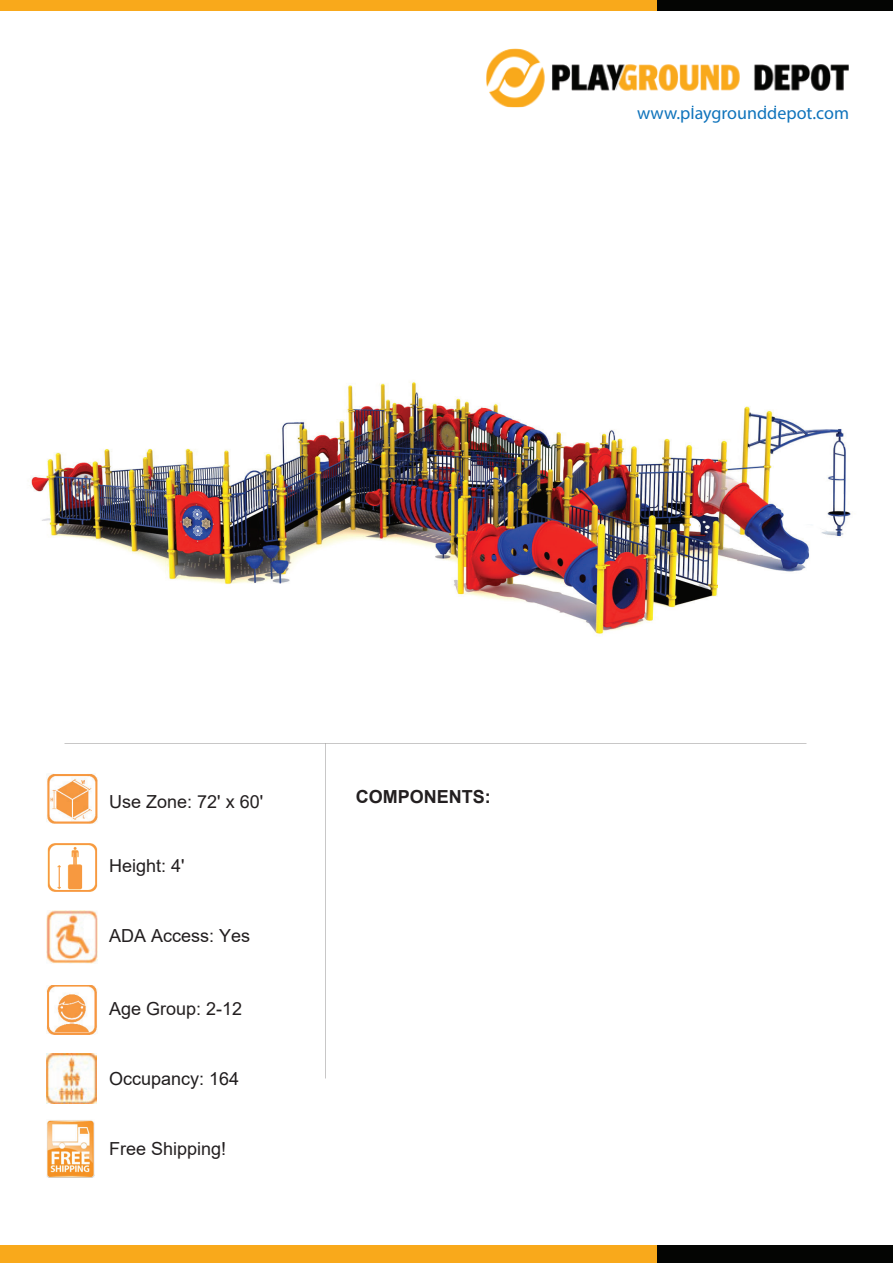
<style>
.page{position:relative;width:893px;height:1263px;background:#fff}
.page>*{position:absolute;margin:0;border:0;box-sizing:border-box;transform-origin:0 0}
.t1{font:18px "Arial";color:#231f20}
.t2{font:18px "Myriad Pro";color:#1074bc}
.t3{font:18px "Arial";color:#201d1e}
.t4{font:700 18px "Arial";color:#231f20}
</style>
<div class="page">
<div style="left:0;top:1245px;width:674px;height:18px;background:#f9a91b"></div>
<div style="left:658px;top:1245px;width:235px;height:18px;background:#040503"></div>
<div style="left:0;top:0;width:674px;height:11px;background:#f9a91b"></div>
<div style="left:658px;top:0;width:235px;height:11px;background:#040503"></div>
<img style="left:486px;top:49px;width:363px;height:58px">
<img style="left:637px;top:106px;width:211px;height:1px">
<img style="left:692px;top:106px;width:84px;height:1px">
<img style="left:47px;top:911px;width:51px;height:52px">
<img style="left:47px;top:985px;width:50px;height:50px">
<img style="left:47px;top:774px;width:51px;height:50px">
<img style="left:47px;top:1120px;width:48px;height:57px">
<img style="left:47px;top:1054px;width:50px;height:49px">
<img style="left:47px;top:843px;width:51px;height:49px">
<img style="left:29px;top:381px;width:823px;height:253px">
<p class="t2" style="left:637px;top:101px;width:213px">www.playgrounddepot.com</p>
<p class="t1" style="left:109px;top:789px;width:155px">Use Zone: 72' x 60'</p>
<p class="t1" style="left:109px;top:853px;width:77px">Height: 4'</p>
<p class="t1" style="left:109px;top:923px;width:143px">ADA Access: Yes</p>
<p class="t1" style="left:109px;top:996px;width:135px">Age Group: 2-12</p>
<p class="t3" style="left:109px;top:1066px;width:132px">Occupancy: 164</p>
<p class="t1" style="left:109px;top:1136px;width:119px">Free Shipping!</p>
<p class="t4" style="left:356px;top:784px;width:136px">COMPONENTS:</p>
</div>
